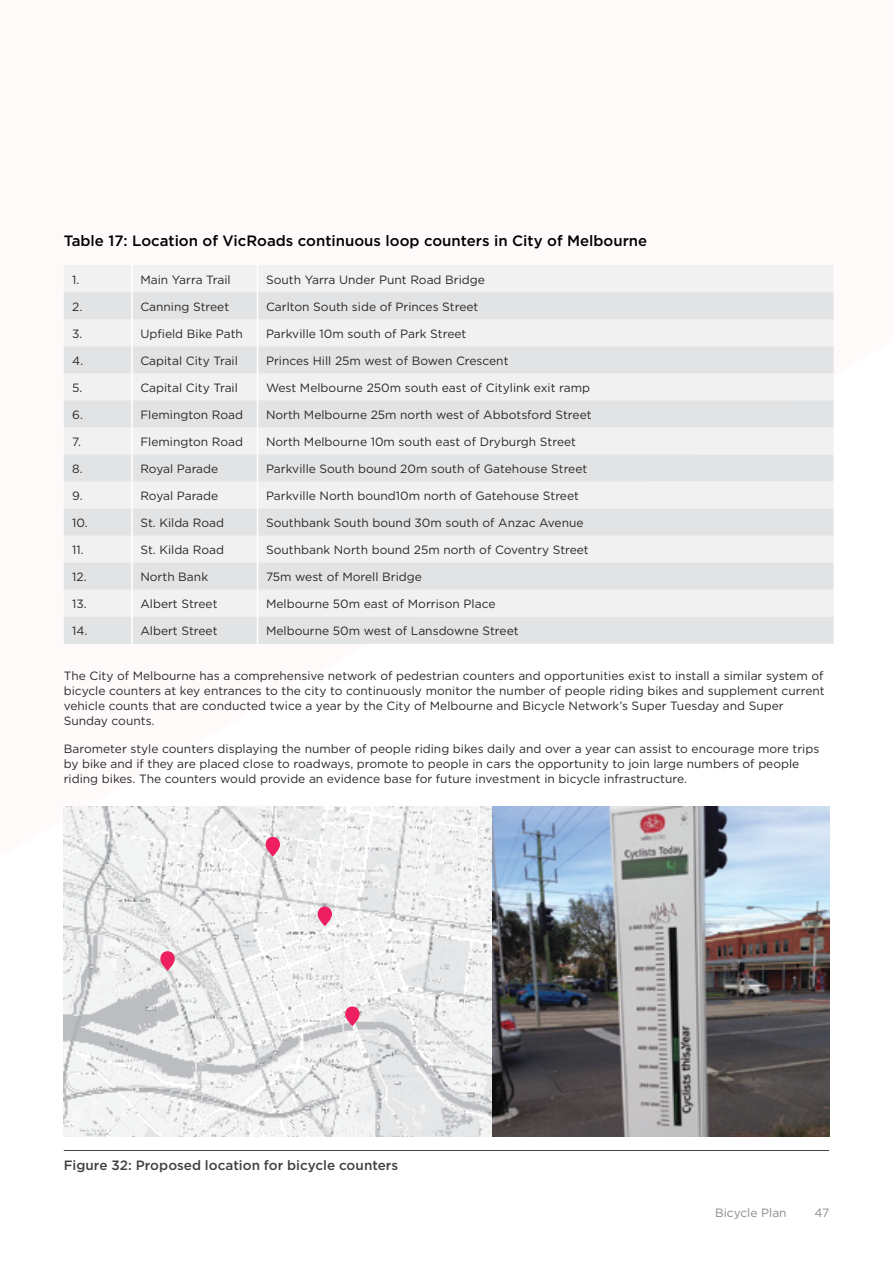
<style>
.page{position:relative;width:893px;height:1263px;background:#fff}
.page>*{position:absolute;margin:0;border:0;box-sizing:border-box;transform-origin:0 0}
.t1{font:500 15px "Gotham";color:#000}
.t2{font:500 13.5px "Gotham";color:#414042}
.t3{font:12px/15px "Gotham";color:#292829}
.t4{font:12px "Gotham";color:#888a8d}
</style>
<div class="page">
<div style="left:64px;top:265px;width:770px;height:27px;background:#f1f1f2"></div>
<svg style="left:64px;top:292px;width:770px;height:352px;fill:#e2e3e4"></svg>
<hr style="left:131px;top:265px;width:2px;height:27px;background:#fff">
<hr style="left:131px;top:292px;width:2px;height:27px;background:#fff">
<hr style="left:131px;top:319px;width:2px;height:27px;background:#fff">
<hr style="left:131px;top:346px;width:2px;height:27px;background:#fff">
<hr style="left:131px;top:373px;width:2px;height:27px;background:#fff">
<hr style="left:131px;top:400px;width:2px;height:27px;background:#fff">
<hr style="left:131px;top:427px;width:2px;height:27px;background:#fff">
<hr style="left:131px;top:454px;width:2px;height:27px;background:#fff">
<hr style="left:131px;top:481px;width:2px;height:27px;background:#fff">
<hr style="left:131px;top:508px;width:2px;height:28px;background:#fff">
<hr style="left:131px;top:536px;width:2px;height:27px;background:#fff">
<hr style="left:131px;top:563px;width:2px;height:27px;background:#fff">
<hr style="left:131px;top:590px;width:2px;height:27px;background:#fff">
<hr style="left:131px;top:617px;width:2px;height:27px;background:#fff">
<svg style="left:257px;top:265px;width:1px;height:379px"></svg>
<hr style="left:64px;top:1150px;width:765px;height:1px;background:#414042">
<img style="left:64px;top:806px;width:428px;height:330px">
<svg style="left:345px;top:1006px;width:15px;height:20px"></svg>
<svg style="left:318px;top:906px;width:14px;height:20px"></svg>
<svg style="left:266px;top:837px;width:14px;height:19px"></svg>
<svg style="left:160px;top:951px;width:15px;height:20px"></svg>
<img style="left:492px;top:806px;width:337px;height:330px">
<p class="t1" style="left:64px;top:233px;width:585px">Table 17: Location of VicRoads continuous loop counters in City of Melbourne</p>
<p class="t3" style="left:72px;top:272px;width:9px">1.</p>
<p class="t3" style="left:140px;top:272px;width:92px">Main Yarra Trail</p>
<p class="t3" style="left:266px;top:272px;width:220px">South Yarra Under Punt Road Bridge</p>
<p class="t3" style="left:72px;top:299px;width:12px">2.</p>
<p class="t3" style="left:140px;top:299px;width:90px">Canning Street</p>
<p class="t3" style="left:266px;top:299px;width:214px">Carlton South side of Princes Street</p>
<p class="t3" style="left:72px;top:326px;width:12px">3.</p>
<p class="t3" style="left:140px;top:326px;width:104px">Upfield Bike Path</p>
<p class="t3" style="left:266px;top:326px;width:202px">Parkville 10m south of Park Street</p>
<p class="t3" style="left:72px;top:353px;width:12px">4.</p>
<p class="t3" style="left:140px;top:353px;width:99px">Capital City Trail</p>
<p class="t3" style="left:266px;top:353px;width:244px">Princes Hill 25m west of Bowen Crescent</p>
<p class="t3" style="left:72px;top:380px;width:12px">5.</p>
<p class="t3" style="left:140px;top:380px;width:99px">Capital City Trail</p>
<p class="t3" style="left:266px;top:380px;width:326px">West Melbourne 250m south east of Citylink exit ramp</p>
<p class="t3" style="left:72px;top:407px;width:12px">6.</p>
<p class="t3" style="left:140px;top:407px;width:104px">Flemington Road</p>
<p class="t3" style="left:266px;top:407px;width:327px">North Melbourne 25m north west of Abbotsford Street</p>
<p class="t3" style="left:72px;top:434px;width:10px">7.</p>
<p class="t3" style="left:140px;top:434px;width:104px">Flemington Road</p>
<p class="t3" style="left:266px;top:434px;width:312px">North Melbourne 10m south east of Dryburgh Street</p>
<p class="t3" style="left:72px;top:461px;width:12px">8.</p>
<p class="t3" style="left:140px;top:461px;width:79px">Royal Parade</p>
<p class="t3" style="left:266px;top:461px;width:323px">Parkville South bound 20m south of Gatehouse Street</p>
<p class="t3" style="left:72px;top:488px;width:12px">9.</p>
<p class="t3" style="left:140px;top:488px;width:79px">Royal Parade</p>
<p class="t3" style="left:266px;top:488px;width:314px">Parkville North bound10m north of Gatehouse Street</p>
<p class="t3" style="left:72px;top:515px;width:17px">10.</p>
<p class="t3" style="left:140px;top:515px;width:85px">St. Kilda Road</p>
<p class="t3" style="left:266px;top:515px;width:319px">Southbank South bound 30m south of Anzac Avenue</p>
<p class="t3" style="left:72px;top:542px;width:13px">11.</p>
<p class="t3" style="left:140px;top:542px;width:85px">St. Kilda Road</p>
<p class="t3" style="left:266px;top:542px;width:324px">Southbank North bound 25m north of Coventry Street</p>
<p class="t3" style="left:72px;top:569px;width:16px">12.</p>
<p class="t3" style="left:140px;top:569px;width:69px">North Bank</p>
<p class="t3" style="left:266px;top:569px;width:157px">75m west of Morell Bridge</p>
<p class="t3" style="left:72px;top:596px;width:16px">13.</p>
<p class="t3" style="left:140px;top:596px;width:79px">Albert Street</p>
<p class="t3" style="left:266px;top:596px;width:231px">Melbourne 50m east of Morrison Place</p>
<p class="t3" style="left:72px;top:623px;width:17px">14.</p>
<p class="t3" style="left:140px;top:623px;width:79px">Albert Street</p>
<p class="t3" style="left:266px;top:623px;width:254px">Melbourne 50m west of Lansdowne Street</p>
<p class="t3" style="left:64px;top:668px;width:762px">The City of Melbourne has a comprehensive network of pedestrian counters and opportunities exist to install a similar system of bicycle counters at key entrances to the city to continuously monitor the number of people riding bikes and supplement current vehicle counts that are conducted twice a year by the City of Melbourne and Bicycle Network’s Super Tuesday and Super Sunday counts.</p>
<p class="t3" style="left:64px;top:741px;width:757px">Barometer style counters displaying the number of people riding bikes daily and over a year can assist to encourage more trips by bike and if they are placed close to roadways, promote to people in cars the opportunity to join large numbers of people riding bikes. The counters would provide an evidence base for future investment in bicycle infrastructure.</p>
<p class="t2" style="left:64px;top:1157px;width:336px">Figure 32: Proposed location for bicycle counters</p>
<p class="t4" style="left:715px;top:1206px;width:73px">Bicycle Plan</p>
<p class="t4" style="left:814px;top:1206px;width:16px">47</p>
</div>
